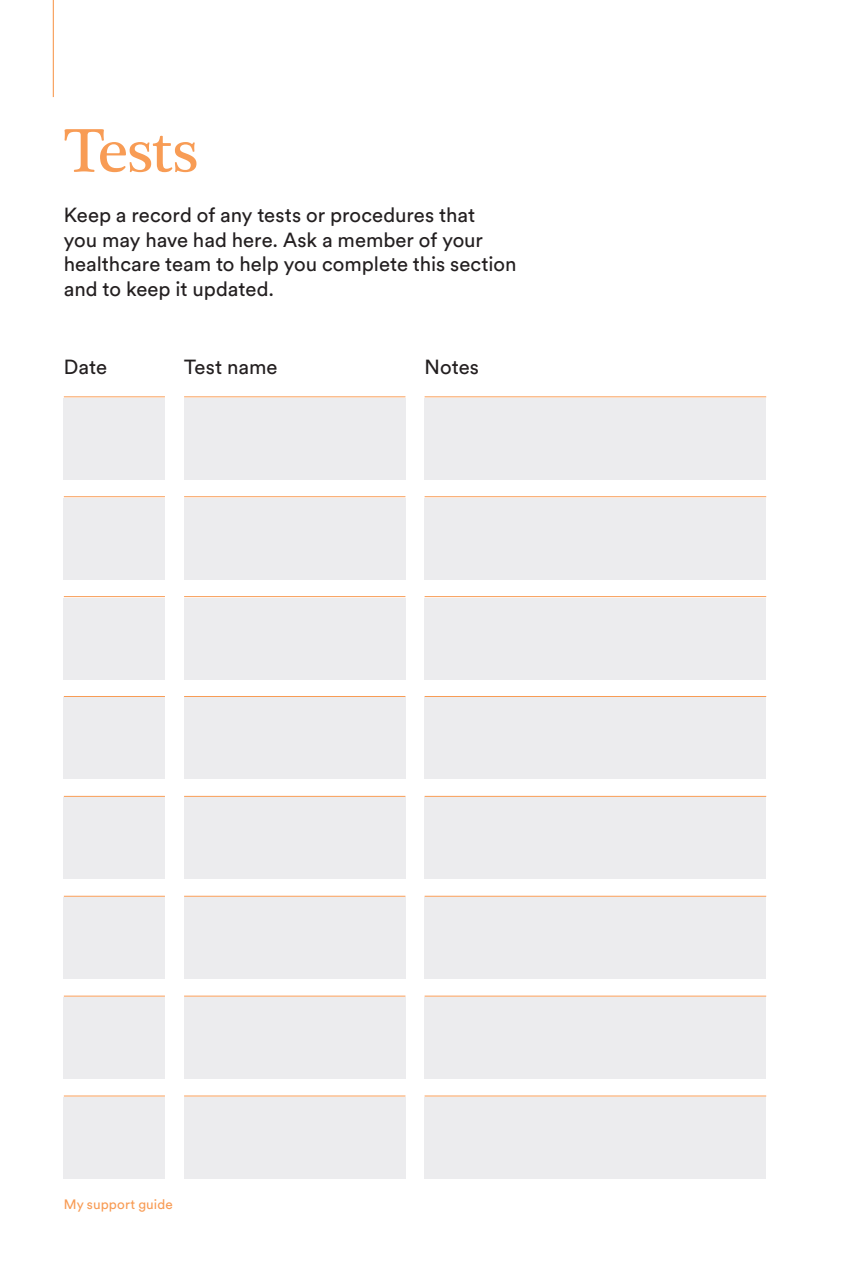
<style>
.page{position:relative;width:862px;height:1276px;background:#fff}
.page>*{position:absolute;margin:0;border:0;box-sizing:border-box;transform-origin:0 0}
.t1{font:63px "Plantagenet Cherokee";letter-spacing:-.01em;color:#f89c55}
.t2{font:20.25px/24.8px "Circular Std";color:#231f20}
.t3{font:13.5px "Circular Std";letter-spacing:.005em;color:#f89c55}
</style>
<div class="page">
<div style="left:64px;top:398px;width:101px;height:81px;background:#ececee"></div>
<div style="left:184px;top:398px;width:221px;height:81px;background:#ececee"></div>
<div style="left:424px;top:398px;width:341px;height:81px;background:#ececee"></div>
<hr style="left:64px;top:396px;width:101px;height:1px;background:#f89c55">
<hr style="left:184px;top:396px;width:221px;height:1px;background:#f89c55">
<hr style="left:424px;top:396px;width:341px;height:1px;background:#f89c55">
<div style="left:64px;top:498px;width:101px;height:81px;background:#ececee"></div>
<div style="left:184px;top:498px;width:221px;height:81px;background:#ececee"></div>
<div style="left:424px;top:498px;width:341px;height:81px;background:#ececee"></div>
<hr style="left:64px;top:496px;width:101px;height:1px;background:#f89c55">
<hr style="left:184px;top:496px;width:221px;height:1px;background:#f89c55">
<hr style="left:424px;top:496px;width:341px;height:1px;background:#f89c55">
<div style="left:64px;top:598px;width:101px;height:81px;background:#ececee"></div>
<div style="left:184px;top:598px;width:221px;height:81px;background:#ececee"></div>
<div style="left:424px;top:598px;width:341px;height:81px;background:#ececee"></div>
<hr style="left:64px;top:596px;width:101px;height:1px;background:#f89c55">
<hr style="left:184px;top:596px;width:221px;height:1px;background:#f89c55">
<hr style="left:424px;top:596px;width:341px;height:1px;background:#f89c55">
<div style="left:64px;top:697px;width:101px;height:82px;background:#ececee"></div>
<div style="left:184px;top:697px;width:221px;height:82px;background:#ececee"></div>
<div style="left:424px;top:697px;width:341px;height:82px;background:#ececee"></div>
<hr style="left:64px;top:696px;width:101px;height:1px;background:#f89c55">
<hr style="left:184px;top:696px;width:221px;height:1px;background:#f89c55">
<hr style="left:424px;top:696px;width:341px;height:1px;background:#f89c55">
<div style="left:64px;top:797px;width:101px;height:82px;background:#ececee"></div>
<div style="left:184px;top:797px;width:221px;height:82px;background:#ececee"></div>
<div style="left:424px;top:797px;width:341px;height:82px;background:#ececee"></div>
<hr style="left:64px;top:796px;width:101px;height:1px;background:#f89c55">
<hr style="left:184px;top:796px;width:221px;height:1px;background:#f89c55">
<hr style="left:424px;top:796px;width:341px;height:1px;background:#f89c55">
<div style="left:64px;top:897px;width:101px;height:82px;background:#ececee"></div>
<div style="left:184px;top:897px;width:221px;height:82px;background:#ececee"></div>
<div style="left:424px;top:897px;width:341px;height:82px;background:#ececee"></div>
<hr style="left:64px;top:896px;width:101px;height:1px;background:#f89c55">
<hr style="left:184px;top:896px;width:221px;height:1px;background:#f89c55">
<hr style="left:424px;top:896px;width:341px;height:1px;background:#f89c55">
<div style="left:64px;top:997px;width:101px;height:82px;background:#ececee"></div>
<div style="left:184px;top:997px;width:221px;height:82px;background:#ececee"></div>
<div style="left:424px;top:997px;width:341px;height:82px;background:#ececee"></div>
<hr style="left:64px;top:995px;width:101px;height:1px;background:#f89c55">
<hr style="left:184px;top:995px;width:221px;height:1px;background:#f89c55">
<hr style="left:424px;top:995px;width:341px;height:1px;background:#f89c55">
<div style="left:64px;top:1097px;width:101px;height:81px;background:#ececee"></div>
<div style="left:184px;top:1097px;width:221px;height:81px;background:#ececee"></div>
<div style="left:424px;top:1097px;width:341px;height:81px;background:#ececee"></div>
<hr style="left:64px;top:1095px;width:101px;height:1px;background:#f89c55">
<hr style="left:184px;top:1095px;width:221px;height:1px;background:#f89c55">
<hr style="left:424px;top:1095px;width:341px;height:1px;background:#f89c55">
<hr style="left:53px;top:0;width:1px;height:97px;background:#f89c55">
<h1 class="t1" style="left:64px;top:114px;width:135px">Tests</h1>
<p class="t2" style="left:64px;top:202px;width:454px">Keep a record of any tests or procedures that<br>you may have had here. Ask a member of your healthcare team to help you complete this section and to keep it updated.</p>
<p class="t2" style="left:64px;top:354px;width:45px">Date</p>
<p class="t2" style="left:184px;top:354px;width:95px">Test name</p>
<p class="t2" style="left:424px;top:354px;width:56px">Notes</p>
<p class="t3" style="left:64px;top:1196px;width:110px">My support guide</p>
</div>
